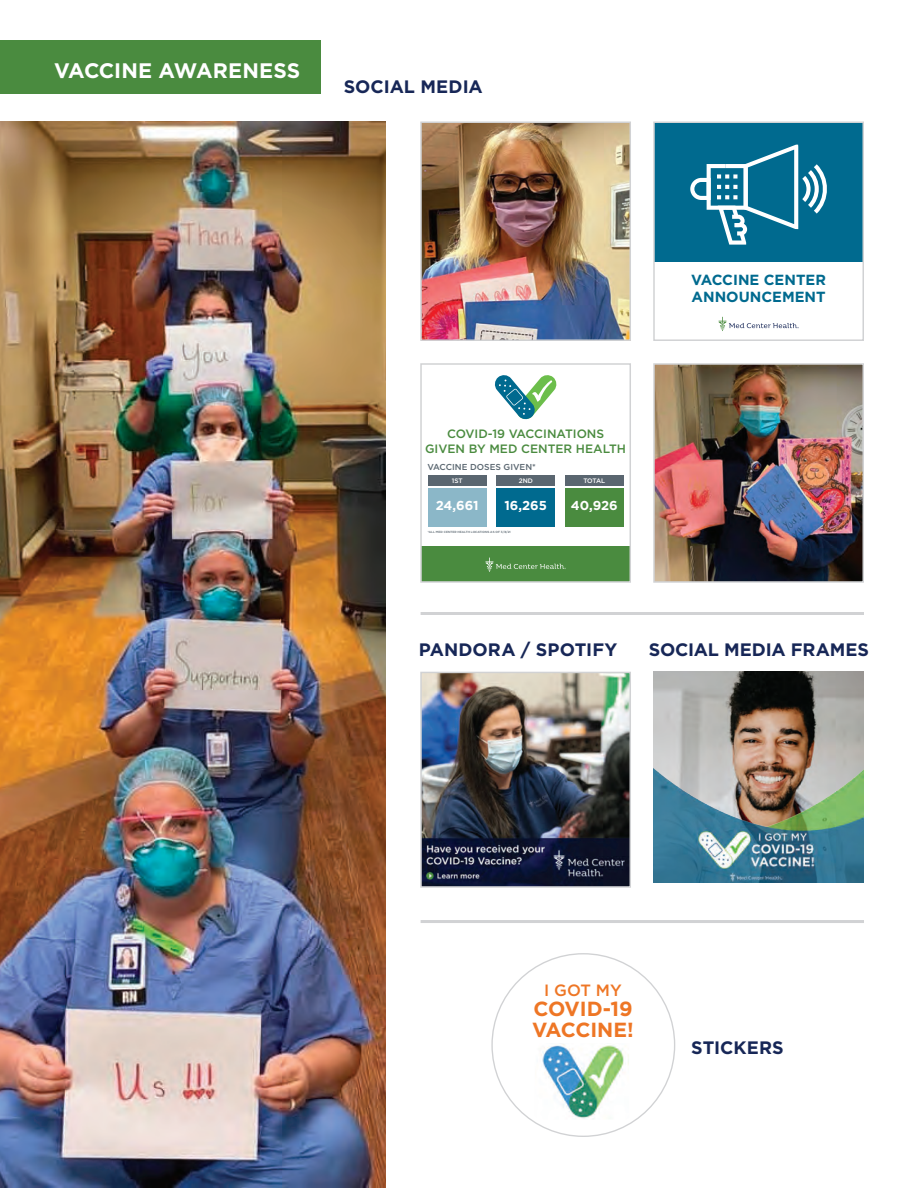
<style>
.page{position:relative;width:918px;height:1188px;background:#fff}
.page>*{position:absolute;margin:0;border:0;box-sizing:border-box;transform-origin:0 0}
.t1{font:700 21px "Gotham";color:#fff}
.t2{font:700 20.4px/20.4px "Gotham";color:#ee7625}
.t3{font:700 18px "Gotham";color:#172757}
.t4{font:500 16.35px "Gotham";color:#ee7625}
.t5{font:700 14.7px/17.5px "Gotham";color:#006a8f}
.t6{font:700 12.9px "Gotham";color:#fff}
.t7{font:500 12.15px/14.5px "Gotham";color:#4a8b3f;text-align:center}
.t8{font:500 8.7px "Gotham";color:#5a6670}
.t9{font:500 6.45px "Gotham";letter-spacing:-.005em;color:#fff}
.t10{font:500 3px "Gotham";color:#5a6670}
</style>
<div class="page">
<div style="left:0;top:40px;width:321px;height:54px;background:#4a8b3f"></div>
<img style="left:0;top:122px;width:386px;height:1066px">
<img style="left:423px;top:125px;width:205px;height:213px">
<div style="left:420px;top:122px;width:211px;height:219px;border:2px solid #d1d2d4"></div>
<div style="left:421px;top:546px;width:209px;height:36px;background:#4a8b3f"></div>
<svg style="left:485px;top:558px;width:81px;height:14px"></svg>
<div style="left:428px;top:488px;width:59px;height:38px;background:#8bb7c8"></div>
<div style="left:496px;top:488px;width:59px;height:38px;background:#006a8f"></div>
<div style="left:565px;top:488px;width:59px;height:38px;background:#4a8b3f"></div>
<div style="left:428px;top:476px;width:59px;height:10px;background:#5a6670"></div>
<div style="left:496px;top:476px;width:59px;height:10px;background:#5a6670"></div>
<div style="left:565px;top:476px;width:59px;height:10px;background:#5a6670"></div>
<svg style="left:495px;top:375px;width:62px;height:45px"></svg>
<div style="left:420px;top:363px;width:211px;height:220px;border:2px solid #d1d2d4"></div>
<img style="left:423px;top:675px;width:205px;height:210px">
<div style="left:420px;top:672px;width:211px;height:216px;border:2px solid #d1d2d4"></div>
<div style="left:654px;top:122px;width:209px;height:140px;background:#006a8f"></div>
<svg style="left:690px;top:145px;width:137px;height:100px"></svg>
<svg style="left:719px;top:317px;width:80px;height:14px"></svg>
<div style="left:653px;top:122px;width:211px;height:219px;border:2px solid #d1d2d4"></div>
<img style="left:656px;top:366px;width:205px;height:214px">
<div style="left:653px;top:363px;width:211px;height:220px;border:2px solid #d1d2d4"></div>
<hr style="left:421px;top:612px;width:443px;height:3px;background:#d1d2d4">
<hr style="left:421px;top:920px;width:443px;height:3px;background:#d1d2d4">
<svg style="left:493px;top:954px;width:177px;height:178px"></svg>
<img style="left:653px;top:672px;width:211px;height:210px">
<p class="t1" style="left:54px;top:57px;width:248px">VACCINE AWARENESS</p>
<p class="t3" style="left:344px;top:75px;width:140px">SOCIAL MEDIA</p>
<p class="t7" style="left:425px;top:427px;width:202px">COVID-19 VACCINATIONS<br>GIVEN BY MED CENTER HEALTH</p>
<p class="t9" style="left:452px;top:476px;width:12px">1ST</p>
<p class="t9" style="left:519px;top:476px;width:16px">2ND</p>
<p class="t9" style="left:583px;top:476px;width:23px">TOTAL</p>
<p class="t8" style="left:428px;top:462px;width:110px">VACCINE DOSES GIVEN*</p>
<p class="t6" style="left:436px;top:497px;width:44px">24,661</p>
<p class="t6" style="left:504px;top:497px;width:44px">16,265</p>
<p class="t6" style="left:571px;top:497px;width:48px">40,926</p>
<p class="t10" style="left:428px;top:530px;width:84px">*ALL MED CENTER HEALTH LOCATIONS AS OF 3/8/21</p>
<p class="t5" style="left:691px;top:271px;width:136px">VACCINE CENTER<br>ANNOUNCEMENT</p>
<p class="t3" style="left:419px;top:637px;width:200px">PANDORA / SPOTIFY</p>
<p class="t3" style="left:649px;top:637px;width:222px">SOCIAL MEDIA FRAMES</p>
<p class="t4" style="left:544px;top:980px;width:79px">I GOT MY</p>
<p class="t2" style="left:532px;top:999px;width:103px">COVID-19<br>VACCINE!</p>
<p class="t3" style="left:691px;top:1036px;width:94px">STICKERS</p>
</div>
